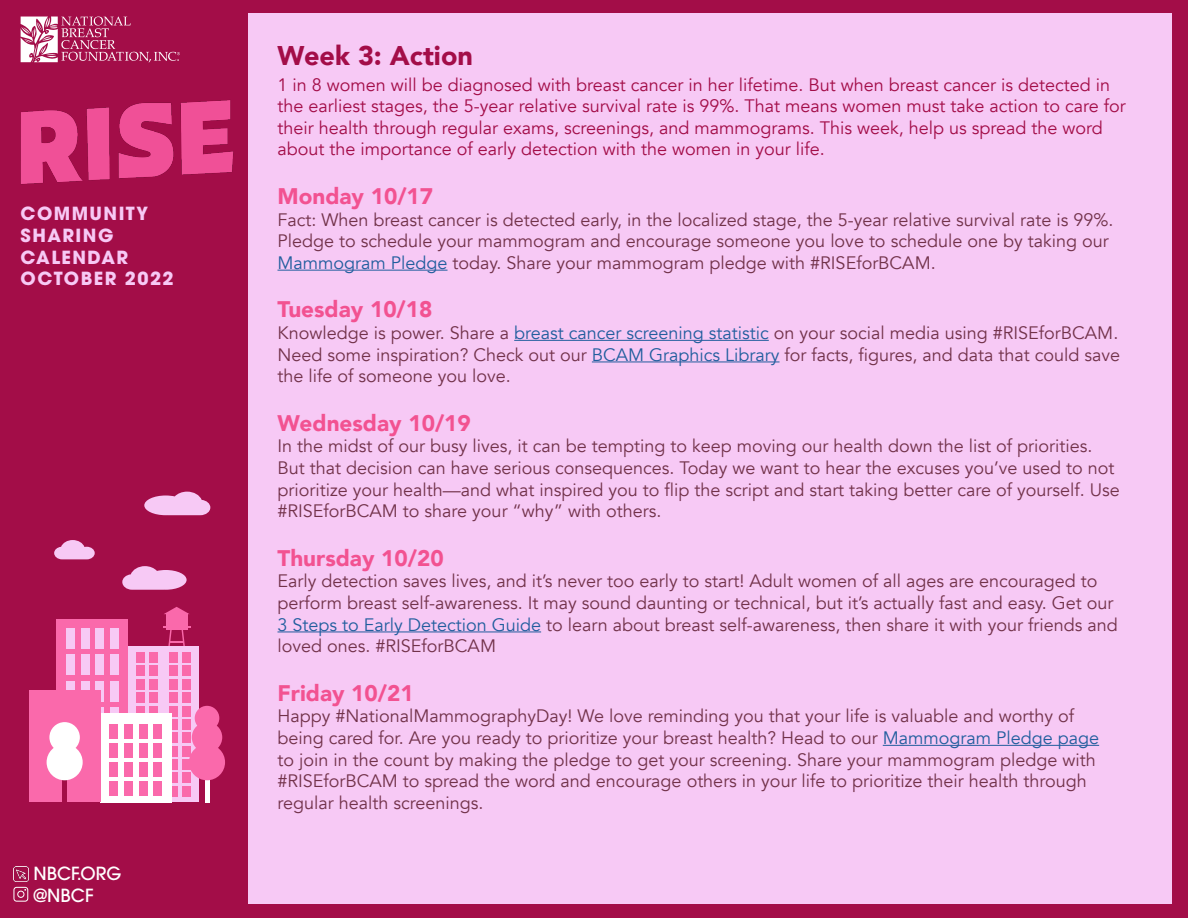
<style>
.page{position:relative;width:1188px;height:918px;background:#a30d48}
.page>*{position:absolute;margin:0;border:0;box-sizing:border-box;transform-origin:0 0}
.t1{font:900 27px "Avenir";color:#a30d48}
.t2{font:900 22.5px "Avenir";color:#f25291}
.t3{font:18px/21.6px "Avenir";color:#72324a}
.t4{font:18px/21.6px "Avenir";color:#a30d48}
.t5{font:700 18px/21.6px "ITC Avant Garde Pro";letter-spacing:.08em;color:#f7c9f5}
.t6{font:500 18px/21.6px "ITC Avant Garde Pro";color:#fff}
.s1{color:#215e9e}
</style>
<div class="page">
<div style="left:248px;top:13px;width:924px;height:891px;background:#f7c9f5"></div>
<hr style="left:278px;top:270px;width:170px;height:1px;background:#215e9e">
<hr style="left:514px;top:340px;width:255px;height:1px;background:#215e9e">
<hr style="left:592px;top:361px;width:188px;height:1px;background:#215e9e">
<hr style="left:278px;top:632px;width:263px;height:1px;background:#215e9e">
<hr style="left:883px;top:745px;width:216px;height:1px;background:#215e9e">
<img style="left:21px;top:100px;width:212px;height:85px">
<svg style="left:21px;top:17px;width:159px;height:45px"></svg>
<svg style="left:144px;top:492px;width:66px;height:23px"></svg>
<svg style="left:122px;top:566px;width:65px;height:24px"></svg>
<svg style="left:54px;top:540px;width:41px;height:19px"></svg>
<div style="left:166px;top:613px;width:21px;height:17px;background:#fa69ab"></div>
<svg style="left:164px;top:607px;width:25px;height:7px"></svg>
<svg style="left:163px;top:626px;width:28px;height:21px"></svg>
<div style="left:128px;top:647px;width:71px;height:155px;background:#f7c9f5"></div>
<div style="left:136px;top:692px;width:8px;height:11px;background:#fa69ab"></div>
<div style="left:136px;top:706px;width:8px;height:10px;background:#fa69ab"></div>
<div style="left:136px;top:652px;width:8px;height:11px;background:#fa69ab"></div>
<div style="left:136px;top:666px;width:8px;height:10px;background:#fa69ab"></div>
<div style="left:136px;top:679px;width:8px;height:10px;background:#fa69ab"></div>
<div style="left:149px;top:692px;width:8px;height:11px;background:#fa69ab"></div>
<div style="left:149px;top:706px;width:8px;height:10px;background:#fa69ab"></div>
<div style="left:149px;top:652px;width:8px;height:11px;background:#fa69ab"></div>
<div style="left:149px;top:666px;width:8px;height:10px;background:#fa69ab"></div>
<div style="left:149px;top:679px;width:8px;height:10px;background:#fa69ab"></div>
<div style="left:170px;top:692px;width:8px;height:11px;background:#fa69ab"></div>
<div style="left:170px;top:706px;width:8px;height:10px;background:#fa69ab"></div>
<div style="left:170px;top:719px;width:8px;height:11px;background:#fa69ab"></div>
<div style="left:170px;top:733px;width:8px;height:10px;background:#fa69ab"></div>
<div style="left:170px;top:652px;width:8px;height:11px;background:#fa69ab"></div>
<div style="left:170px;top:666px;width:8px;height:10px;background:#fa69ab"></div>
<div style="left:170px;top:679px;width:8px;height:10px;background:#fa69ab"></div>
<div style="left:170px;top:746px;width:8px;height:10px;background:#fa69ab"></div>
<div style="left:170px;top:759px;width:8px;height:11px;background:#fa69ab"></div>
<div style="left:170px;top:773px;width:8px;height:10px;background:#fa69ab"></div>
<div style="left:170px;top:786px;width:8px;height:11px;background:#fa69ab"></div>
<div style="left:182px;top:692px;width:9px;height:11px;background:#fa69ab"></div>
<div style="left:182px;top:706px;width:9px;height:10px;background:#fa69ab"></div>
<div style="left:182px;top:719px;width:9px;height:11px;background:#fa69ab"></div>
<div style="left:182px;top:733px;width:9px;height:10px;background:#fa69ab"></div>
<div style="left:182px;top:652px;width:9px;height:11px;background:#fa69ab"></div>
<div style="left:182px;top:666px;width:9px;height:10px;background:#fa69ab"></div>
<div style="left:182px;top:679px;width:9px;height:10px;background:#fa69ab"></div>
<div style="left:182px;top:746px;width:9px;height:10px;background:#fa69ab"></div>
<div style="left:182px;top:759px;width:9px;height:11px;background:#fa69ab"></div>
<div style="left:182px;top:773px;width:9px;height:10px;background:#fa69ab"></div>
<div style="left:182px;top:786px;width:9px;height:11px;background:#fa69ab"></div>
<div style="left:57px;top:619px;width:71px;height:167px;background:#fa69ab"></div>
<hr style="left:205px;top:746px;width:4px;height:56px;background:#fff">
<div style="left:189px;top:744px;width:36px;height:36px;background:#fa69ab;border-radius:50%"></div>
<div style="left:192px;top:722px;width:30px;height:31px;background:#fa69ab;border-radius:50%"></div>
<div style="left:195px;top:706px;width:24px;height:24px;background:#fa69ab;border-radius:50%"></div>
<div style="left:66px;top:629px;width:9px;height:20px;background:#f7c9f5"></div>
<div style="left:66px;top:655px;width:9px;height:20px;background:#f7c9f5"></div>
<div style="left:66px;top:681px;width:9px;height:20px;background:#f7c9f5"></div>
<div style="left:81px;top:629px;width:8px;height:20px;background:#f7c9f5"></div>
<div style="left:81px;top:655px;width:8px;height:20px;background:#f7c9f5"></div>
<div style="left:81px;top:681px;width:8px;height:20px;background:#f7c9f5"></div>
<div style="left:96px;top:629px;width:8px;height:20px;background:#f7c9f5"></div>
<div style="left:96px;top:655px;width:8px;height:20px;background:#f7c9f5"></div>
<div style="left:96px;top:681px;width:8px;height:20px;background:#f7c9f5"></div>
<svg style="left:101px;top:707px;width:3px;height:6px"></svg>
<div style="left:110px;top:629px;width:9px;height:20px;background:#f7c9f5"></div>
<div style="left:110px;top:655px;width:9px;height:20px;background:#f7c9f5"></div>
<div style="left:110px;top:681px;width:9px;height:20px;background:#f7c9f5"></div>
<div style="left:110px;top:707px;width:9px;height:20px;background:#f7c9f5"></div>
<div style="left:100px;top:713px;width:72px;height:89px;background:#fff"></div>
<div style="left:110px;top:724px;width:8px;height:15px;background:#fa69ab"></div>
<div style="left:110px;top:743px;width:8px;height:15px;background:#fa69ab"></div>
<div style="left:110px;top:762px;width:8px;height:15px;background:#fa69ab"></div>
<div style="left:110px;top:781px;width:8px;height:15px;background:#fa69ab"></div>
<div style="left:124px;top:724px;width:9px;height:15px;background:#fa69ab"></div>
<div style="left:124px;top:743px;width:9px;height:15px;background:#fa69ab"></div>
<div style="left:124px;top:762px;width:9px;height:15px;background:#fa69ab"></div>
<div style="left:124px;top:781px;width:9px;height:15px;background:#fa69ab"></div>
<div style="left:139px;top:724px;width:8px;height:15px;background:#fa69ab"></div>
<div style="left:139px;top:743px;width:8px;height:15px;background:#fa69ab"></div>
<div style="left:139px;top:762px;width:8px;height:15px;background:#fa69ab"></div>
<div style="left:139px;top:781px;width:8px;height:15px;background:#fa69ab"></div>
<div style="left:154px;top:724px;width:8px;height:15px;background:#fa69ab"></div>
<div style="left:154px;top:743px;width:8px;height:15px;background:#fa69ab"></div>
<div style="left:154px;top:762px;width:8px;height:15px;background:#fa69ab"></div>
<div style="left:154px;top:781px;width:8px;height:15px;background:#fa69ab"></div>
<div style="left:29px;top:690px;width:71px;height:112px;background:#fa69ab"></div>
<hr style="left:63px;top:746px;width:4px;height:56px;background:#a30d47">
<div style="left:47px;top:744px;width:36px;height:36px;background:#fff;border-radius:50%"></div>
<div style="left:49px;top:722px;width:31px;height:31px;background:#fff;border-radius:50%"></div>
<img style="left:14px;top:867px;width:14px;height:15px">
<div style="left:14px;top:887px;width:14px;height:15px;border:1px solid #fff;border-radius:3px"></div>
<div style="left:17px;top:891px;width:7px;height:7px;border:1px solid #fff;border-radius:50%"></div>
<p class="t5" style="left:21px;top:203px;width:155px">COMMUNITY<br>SHARING<br>CALENDAR<br>OCTOBER 2022</p>
<p class="t6" style="left:33px;top:863px;width:89px">NBCF.ORG @NBCF</p>
<h1 class="t1" style="left:278px;top:32px;width:197px">Week 3: Action</h1>
<p class="t4" style="left:278px;top:74px;width:850px">1 in 8 women will be diagnosed with breast cancer in her lifetime. But when breast cancer is detected in the earliest stages, the 5-year relative survival rate is 99%. That means women must take action to care for their health through regular exams, screenings, and mammograms. This week, help us spread the word about the importance of early detection with the women in your life.</p>
<p class="t2" style="left:278px;top:177px;width:157px">Monday 10/17</p>
<p class="t3" style="left:278px;top:209px;width:837px">Fact: When breast cancer is detected early, in the localized stage, the 5-year relative survival rate is 99%.<br>Pledge to schedule your mammogram and encourage someone you love to schedule one by taking our<br><span class="s1">Mammogram Pledge</span> today. Share your mammogram pledge with #RISEforBCAM.</p>
<p class="t2" style="left:278px;top:290px;width:156px">Tuesday 10/18</p>
<p class="t3" style="left:278px;top:322px;width:844px;text-align:justify">Knowledge is power. Share a <span class="s1">breast cancer screening statistic</span> on your social media using #RISEforBCAM.<br>Need some inspiration? Check out our <span class="s1">BCAM Graphics Library</span> for facts, figures, and data that could save the life of someone you love.</p>
<p class="t2" style="left:278px;top:404px;width:195px">Wednesday 10/19</p>
<p class="t3" style="left:278px;top:436px;width:844px">In the midst of our busy lives, it can be tempting to keep moving our health down the list of priorities.<br>But that decision can have serious consequences. Today we want to hear the excuses you’ve used to not prioritize your health—and what inspired you to flip the script and start taking better care of yourself. Use #RISEforBCAM to share your “why” with others.</p>
<p class="t2" style="left:278px;top:539px;width:168px">Thursday 10/20</p>
<p class="t3" style="left:278px;top:571px;width:842px">Early detection saves lives, and it’s never too early to start! Adult women of all ages are encouraged to perform breast self-awareness. It may sound daunting or technical, but it’s actually fast and easy. Get our <span class="s1">3 Steps to Early Detection Guide</span> to learn about breast self-awareness, then share it with your friends and loved ones. #RISEforBCAM</p>
<p class="t2" style="left:278px;top:674px;width:138px">Friday 10/21</p>
<p class="t3" style="left:278px;top:706px;width:823px">Happy #NationalMammographyDay! We love reminding you that your life is valuable and worthy of being cared for. Are you ready to prioritize your breast health? Head to our <span class="s1">Mammogram Pledge page </span>to join in the count by making the pledge to get your screening. Share your mammogram pledge with #RISEforBCAM to spread the word and encourage others in your life to prioritize their health through regular health screenings.</p>
</div>
